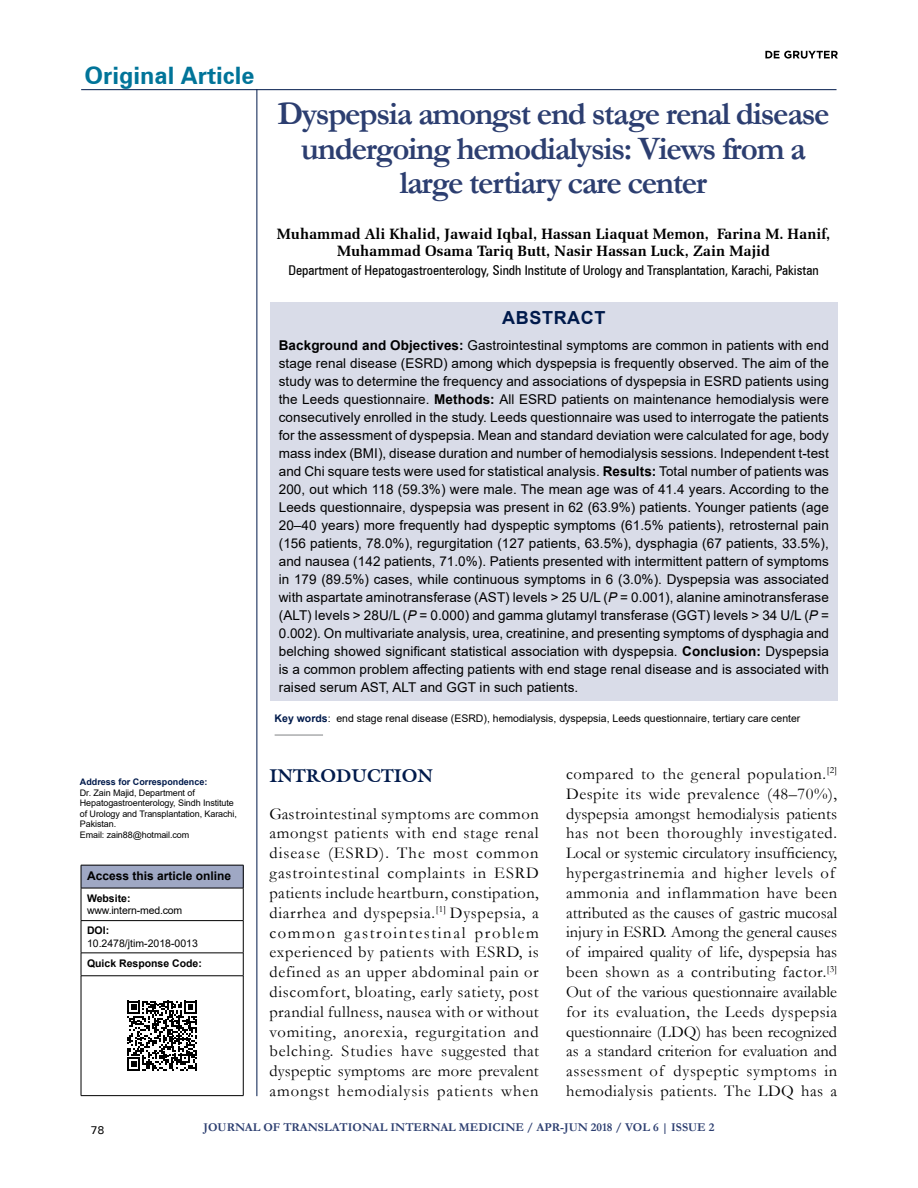
<style>
.page{position:relative;width:918px;height:1188px;background:#fff}
.page>*{position:absolute;margin:0;border:0;box-sizing:border-box;transform-origin:0 0}
.t1{font:700 33px/34.5px "Garamond";letter-spacing:-.04em;color:#2c3e70;text-align:center}
.t2{font:700 24px "Zurich BT";color:#007499}
.t3{font:700 18px "Galliard IT Cby BT";color:#001a4b}
.t4{font:700 18px "Arial";letter-spacing:.035em;color:#001a4b}
.t5{font:16.5px/19.8px "Garamond";letter-spacing:.02em;color:#000;text-align:justify}
.t6{font:700 15px/16.5px "Zapf Elliptical 711 BT";color:#000;text-align:center}
.t7{font:13.5px/18px "Arial";letter-spacing:.005em;color:#000;text-align:justify}
.t8{font:condensed 13.5px "Zurich BT";color:#000}
.t9{font:700 12px "Garamond";color:#2c3e70}
.t10{font:700 12px "Arial";color:#000}
.t11{font:500 11.25px "Univers";color:#000}
.t12{font:10.5px "Arial";color:#000}
.t13{font:700 10.5px "Arial";color:#000}
.t14{font:9px/10.5px "Arial";letter-spacing:-.01em;color:#000}
.t15{font:700 9px "Arial";color:#001a4b}
.s1{font-weight:700}
.s2{font-style:italic}
.s3{font-weight:700;color:#001a4b}
</style>
<div class="page">
<hr style="left:81px;top:89px;width:756px;height:1px;background:#001a4b">
<svg style="left:765px;top:51px;width:73px;height:8px"></svg>
<hr style="left:256px;top:89px;width:1px;height:1007px;background:#001a4b">
<div style="left:81px;top:865px;width:162px;height:23px;background:#9fa8c4"></div>
<hr style="left:81px;top:865px;width:162px;height:1px;background:#000">
<svg style="left:81px;top:865px;width:1px;height:23px"></svg>
<hr style="left:81px;top:888px;width:162px;height:1px;background:#000">
<hr style="left:81px;top:888px;width:1px;height:32px;background:#000">
<hr style="left:81px;top:920px;width:162px;height:1px;background:#000">
<hr style="left:81px;top:921px;width:1px;height:32px;background:#000">
<hr style="left:81px;top:953px;width:162px;height:1px;background:#000">
<svg style="left:81px;top:953px;width:1px;height:23px"></svg>
<hr style="left:81px;top:976px;width:162px;height:1px;background:#000">
<hr style="left:81px;top:976px;width:1px;height:119px;background:#000">
<svg style="left:243px;top:865px;width:1px;height:23px"></svg>
<hr style="left:243px;top:888px;width:1px;height:32px;background:#000">
<hr style="left:243px;top:921px;width:1px;height:32px;background:#000">
<svg style="left:243px;top:953px;width:1px;height:23px"></svg>
<hr style="left:243px;top:976px;width:1px;height:119px;background:#000">
<hr style="left:81px;top:1095px;width:162px;height:1px;background:#000">
<svg style="left:127px;top:1001px;width:70px;height:70px"></svg>
<div style="left:270px;top:302px;width:567px;height:399px;background:#d9dce8"></div>
<hr style="left:275px;top:735px;width:48px;height:1px;background:#808285">
<h2 class="t2" style="left:85px;top:61px;width:172px">Original Article</h2>
<h1 class="t1" style="left:277px;top:97px;width:554px">Dyspepsia amongst end stage renal disease undergoing hemodialysis: Views from a large tertiary care center</h1>
<p class="t6" style="left:277px;top:226px;width:555px">Muhammad Ali Khalid, Jawaid Iqbal, Hassan Liaquat Memon, Farina M. Hanif,<br>Muhammad Osama Tariq Butt, Nasir Hassan Luck, Zain Majid</p>
<p class="t8" style="left:288px;top:262px;width:532px">Department of Hepatogastroenterology, Sindh Institute of Urology and Transplantation, Karachi, Pakistan</p>
<h3 class="t4" style="left:502px;top:305px;width:105px">ABSTRACT</h3>
<p class="t7" style="left:279px;top:336px;width:552px"><span class="s1">Background and Objectives:</span> Gastrointestinal symptoms are common in patients with end stage renal disease (ESRD) among which dyspepsia is frequently observed. The aim of the study was to determine the frequency and associations of dyspepsia in ESRD patients using the Leeds questionnaire. <span class="s1">Methods:</span> All ESRD patients on maintenance hemodialysis were consecutively enrolled in the study. Leeds questionnaire was used to interrogate the patients for the assessment of dyspepsia. Mean and standard deviation were calculated for age, body mass index (BMI), disease duration and number of hemodialysis sessions. Independent t-test and Chi square tests were used for statistical analysis. <span class="s1">Results:</span> Total number of patients was 200, out which 118 (59.3%) were male. The mean age was of 41.4 years. According to the Leeds questionnaire, dyspepsia was present in 62 (63.9%) patients. Younger patients (age 20–40 years) more frequently had dyspeptic symptoms (61.5% patients), retrosternal pain (156 patients, 78.0%), regurgitation (127 patients, 63.5%), dysphagia (67 patients, 33.5%), and nausea (142 patients, 71.0%). Patients presented with intermittent pattern of symptoms in 179 (89.5%) cases, while continuous symptoms in 6 (3.0%). Dyspepsia was associated with aspartate aminotransferase (AST) levels &gt; 25 U/L (<span class="s2">P</span> = 0.001), alanine aminotransferase (ALT) levels &gt; 28U/L (<span class="s2">P</span> = 0.000) and gamma glutamyl transferase (GGT) levels &gt; 34 U/L (<span class="s2">P</span> = 0.002). On multivariate analysis, urea, creatinine, and presenting symptoms of dysphagia and belching showed significant statistical association with dyspepsia. <span class="s1">Conclusion:</span> Dyspepsia is a common problem affecting patients with end stage renal disease and is associated with raised serum AST, ALT and GGT in such patients.</p>
<p class="t12" style="left:275px;top:711px;width:527px"><span class="s3">Key words</span>: end stage renal disease (ESRD), hemodialysis, dyspepsia, Leeds questionnaire, tertiary care center</p>
<p class="t15" style="left:80px;top:776px;width:129px">Address for Correspondence:</p>
<p class="t14" style="left:80px;top:787px;width:159px">Dr. Zain Majid, Department of<br>Hepatogastroenterology, Sindh Institute of Urology and Transplantation, Karachi,<br>Pakistan.<br>Email: zain88@hotmail.com</p>
<p class="t10" style="left:87px;top:867px;width:146px">Access this article online</p>
<p class="t13" style="left:87px;top:891px;width:45px">Website:</p>
<p class="t12" style="left:87px;top:903px;width:97px">www.intern-med.com</p>
<p class="t13" style="left:87px;top:923px;width:24px">DOI:</p>
<p class="t12" style="left:87px;top:936px;width:112px">10.2478/jtim-2018-0013</p>
<p class="t13" style="left:87px;top:955px;width:116px">Quick Response Code:</p>
<h3 class="t3" style="left:269px;top:764px;width:165px">INTRODUCTION</h3>
<p class="t5" style="left:269px;top:803px;width:271px">Gastrointestinal symptoms are common amongst patients with end stage renal disease (ESRD). The most common gastrointestinal complaints in ESRD patients include heartburn, constipation, diarrhea and dyspepsia.<sup>[1]</sup> Dyspepsia, a common gastrointestinal problem experienced by patients with ESRD, is defined as an upper abdominal pain or discomfort, bloating, early satiety, post prandial fullness, nausea with or without vomiting, anorexia, regurgitation and belching. Studies have suggested that dyspeptic symptoms are more prevalent amongst hemodialysis patients when</p>
<p class="t5" style="left:566px;top:763px;width:273px;text-align:left">compared to the general population.<sup>[2] </sup>Despite its wide prevalence (48–70%), dyspepsia amongst hemodialysis patients has not been thoroughly investigated.<br>Local or systemic circulatory insufficiency, hypergastrinemia and higher levels of ammonia and inflammation have been attributed as the causes of gastric mucosal injury in ESRD. Among the general causes of impaired quality of life, dyspepsia has been shown as a contributing factor.<sup>[3] </sup>Out of the various questionnaire available for its evaluation, the Leeds dyspepsia questionnaire (LDQ) has been recognized as a standard criterion for evaluation and assessment of dyspeptic symptoms in hemodialysis patients. The LDQ has a</p>
<p class="t11" style="left:90px;top:1123px;width:16px">78</p>
<p class="t9" style="left:204px;top:1119px;width:512px">JOURNAL OF TRANSLATIONAL INTERNAL MEDICINE / APR-JUN 2018 / VOL 6 | ISSUE 2</p>
</div>
